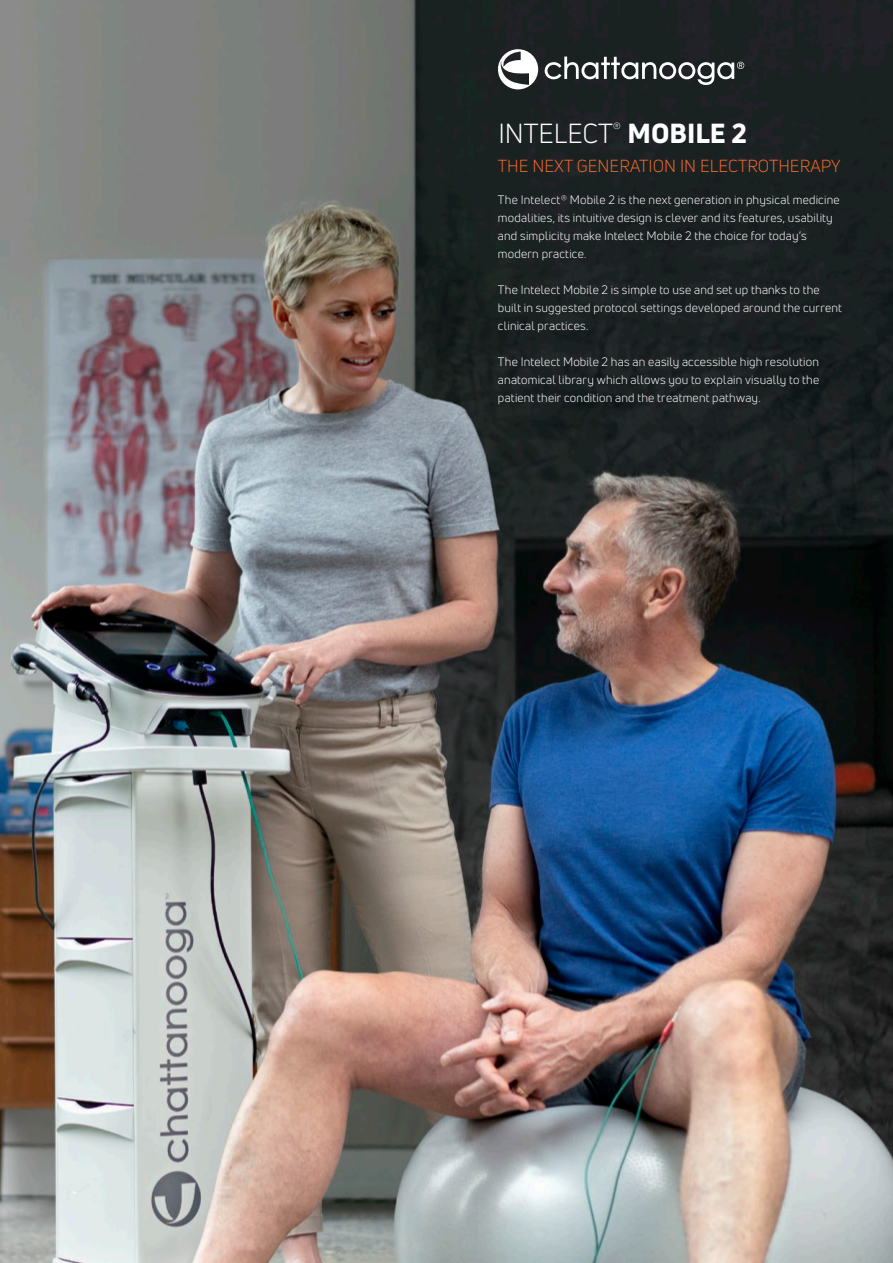
<style>
.page{position:relative;width:893px;height:1263px;background:#fff}
.page>*{position:absolute;margin:0;border:0;box-sizing:border-box;transform-origin:0 0}
.t1{font:27px "Uni Neue";color:#fff}
.t2{font:17.1px "Uni Neue";color:#f2682a}
.t3{font:12px/18px "Uni Neue";letter-spacing:.015em;color:#fff}
.s1{font-weight:800}
</style>
<div class="page">
<img style="left:0;top:0;width:893px;height:1263px">
<svg style="left:498px;top:49px;width:40px;height:40px"></svg>
<svg style="left:545px;top:57px;width:199px;height:28px"></svg>
<p class="t1" style="left:498px;top:117px;width:250px">INTELECT<sup>®</sup> <span class="s1">MOBILE 2</span></p>
<p class="t2" style="left:498px;top:156px;width:344px">THE NEXT GENERATION IN ELECTROTHERAPY</p>
<p class="t3" style="left:498px;top:191px;width:343px">The Intelect® Mobile 2 is the next generation in physical medicine modalities, its intuitive design is clever and its features, usability and simplicity make Intelect Mobile 2 the choice for today’s modern practice.</p>
<p class="t3" style="left:498px;top:281px;width:345px">The Intelect Mobile 2 is simple to use and set up thanks to the built in suggested protocol settings developed around the current clinical practices.</p>
<p class="t3" style="left:498px;top:353px;width:323px;text-align:justify">The Intelect Mobile 2 has an easily accessible high resolution anatomical library which allows you to explain visually to the patient their condition and the treatment pathway.</p>
</div>
